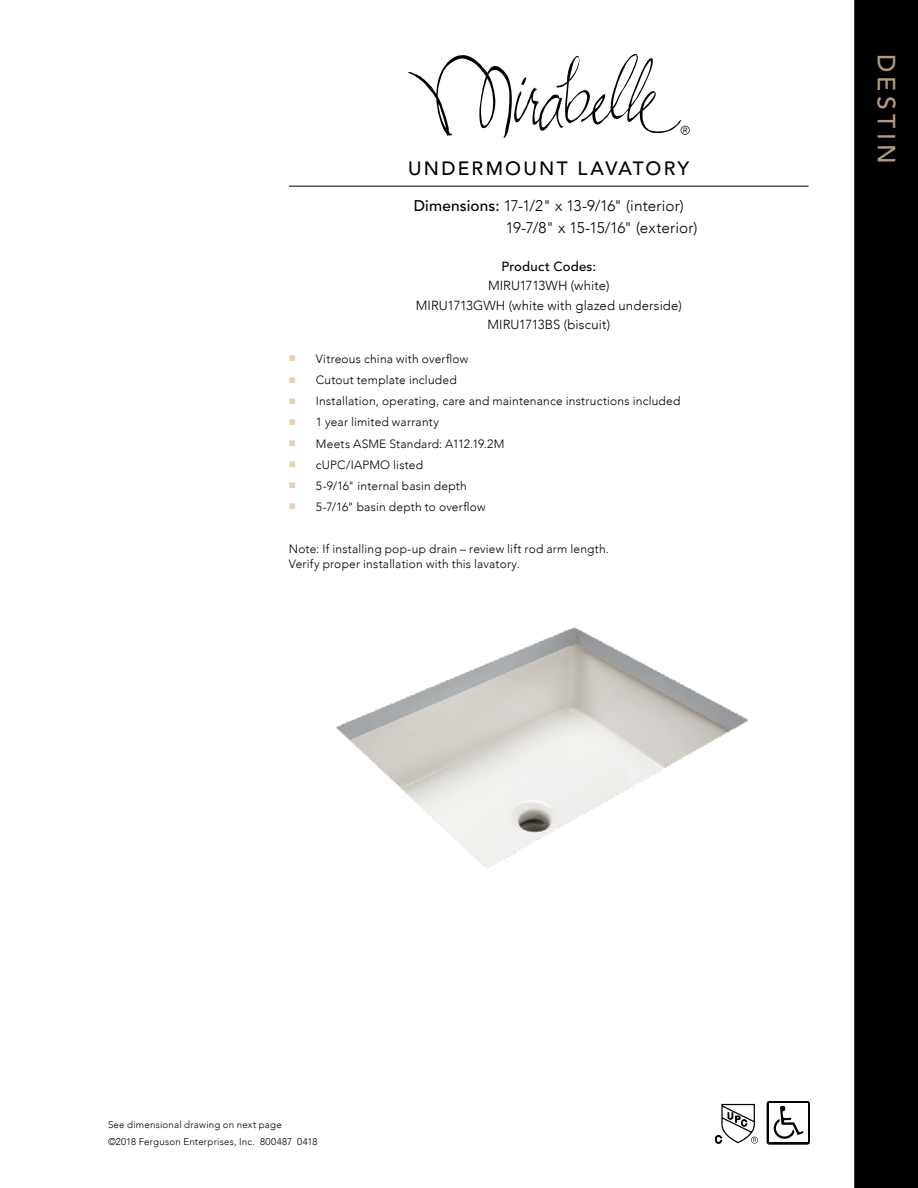
<style>
.page{position:relative;width:918px;height:1188px;background:#fff}
.page>*{position:absolute;margin:0;border:0;box-sizing:border-box;transform-origin:0 0}
.t1{font:500 24.75px "Avenir LT Pro";letter-spacing:.17em;color:#b29c7c}
.t2{font:500 19.2px "Avenir LT Pro";letter-spacing:.115em;color:#000}
.t3{font:300 15.3px/22.5px "Avenir";color:#000}
.t4{font:300 13.2px/19.5px "Avenir";letter-spacing:.01em;color:#000;text-align:center}
.t5{font:500 13.2px "Avenir LT Pro";letter-spacing:.015em;color:#000}
.t6{font:300 12px/21.1px "Avenir";letter-spacing:.015em;color:#000}
.t7{font:300 9.75px/16.5px "Avenir";letter-spacing:.025em;color:#000}
.s1{font-family:"Avenir LT Pro";font-weight:500}
</style>
<div class="page">
<div style="left:854px;top:0;width:64px;height:1188px;background:#000"></div>
<svg style="left:408px;top:54px;width:282px;height:84px"></svg>
<img style="left:336px;top:627px;width:412px;height:241px">
<hr style="left:289px;top:186px;width:520px;height:1px;background:#000">
<svg style="left:715px;top:1104px;width:43px;height:40px"></svg>
<svg style="left:767px;top:1101px;width:43px;height:44px"></svg>
<h2 class="t2" style="left:408px;top:156px;width:283px">UNDERMOUNT LAVATORY</h2>
<p class="t3" style="left:506px;top:194px;width:193px;text-indent:-92px"><span class="s1">Dimensions:</span> 17-1/2" x 13-9/16" (interior)<br>19-7/8" x 15-15/16" (exterior)</p>
<p class="t5" style="left:502px;top:258px;width:96px">Product Codes:</p>
<p class="t4" style="left:416px;top:276px;width:268px">MIRU1713WH (white)<br>MIRU1713GWH (white with glazed underside)<br>MIRU1713BS (biscuit)</p>
<p class="t6" style="left:316px;top:348px;width:366px">Vitreous china with overflow<br>Cutout template included<br>Installation, operating, care and maintenance instructions included 1 year limited warranty<br>Meets ASME Standard: A112.19.2M<br>cUPC/IAPMO listed<br>5-9/16" internal basin depth<br>5-7/16" basin depth to overflow</p>
<p class="t6" style="left:289px;top:542px;width:322px;line-height:14.4px">Note: If installing pop-up drain – review lift rod arm length.<br>Verify proper installation with this lavatory.</p>
<h1 class="t1" style="left:901px;top:54px;width:111px;rotate:90deg">DESTIN</h1>
<p class="t7" style="left:108px;top:1117px;width:211px">See dimensional drawing on next page<br>©2018 Ferguson Enterprises, Inc. 800487 0418</p>
</div>
